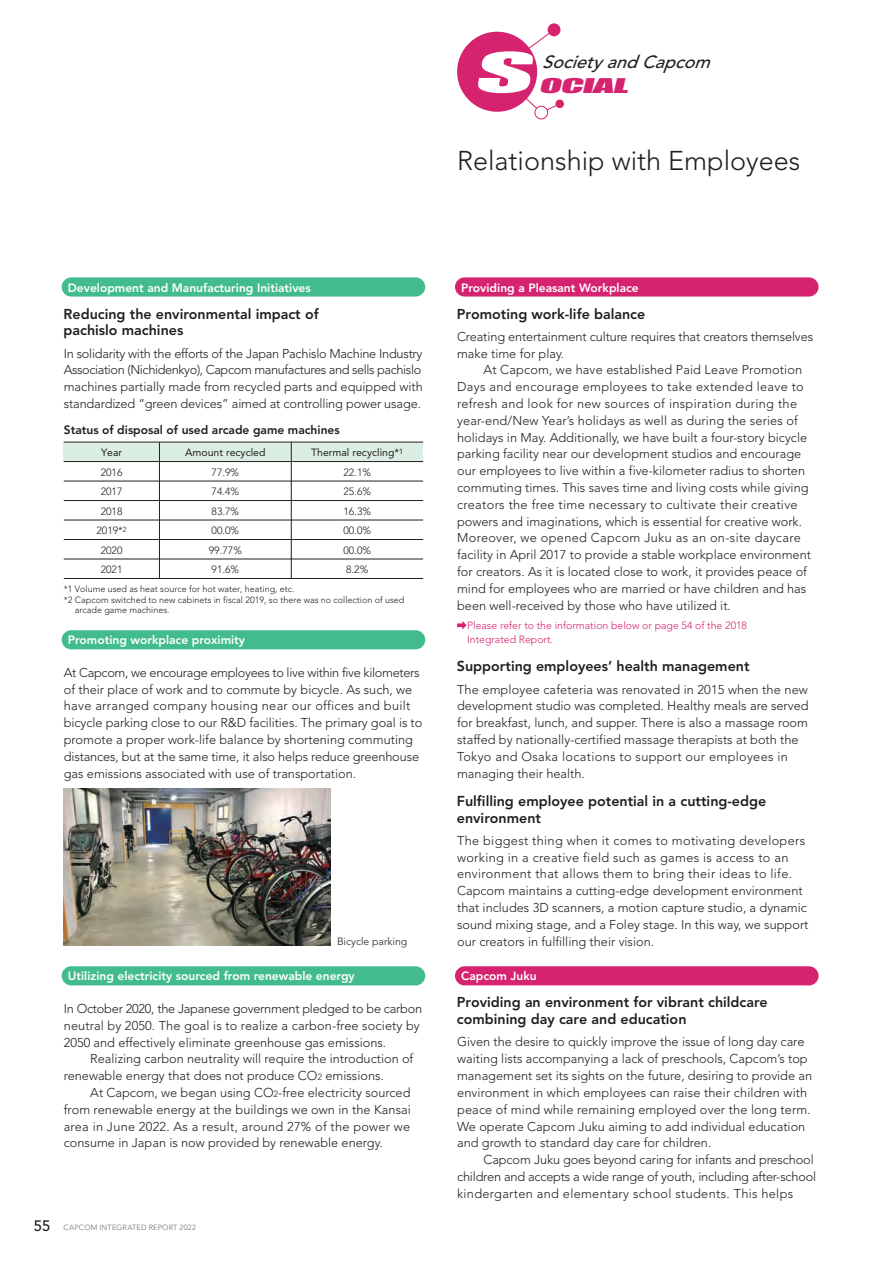
<style>
.page{position:relative;width:893px;height:1263px;background:#fff}
.page>*{position:absolute;margin:0;border:0;box-sizing:border-box;transform-origin:0 0}
.t1{font:italic 50.7px "Impact";color:#fff;scale:2.2 1}
.t2{font:300 27px "Avenir LT Std";color:#231f20}
.t3{font:italic 18.6px "Impact";color:#d52370;scale:2.2 1}
.t4{font:italic 500 17.55px "Avenir LT Std";color:#231f20}
.t5{font:800 14.25px/16.8px "Avenir LT Std";color:#231f20}
.t6{font:300 12.75px/16.8px "Avenir LT Std";color:#231f20}
.t7{font:800 12px "Avenir LT Std";color:#fff}
.t8{font:800 12px "Avenir LT Std";color:#231f20}
.t9{font:300 10.5px/19.5px "Avenir LT Std";color:#231f20;text-align:center}
.t10{font:300 10.5px/13.5px "Avenir LT Std";color:#d52370}
.t11{font:10.5px "Avenir LT Std";color:#231f20}
.t12{font:300 9px "Avenir LT Std";color:#231f20}
.t13{font:300 7.5px "Avenir LT Std";letter-spacing:.025em;color:#6c6d70}
.s1{font-weight:400}
.s2{font-size:8.85px}
.s3{font-weight:500;font-size:15px;color:#231f20}
</style>
<div class="page">
<div style="left:455px;top:277px;width:363px;height:20px;background:#d52370;border-radius:10px"></div>
<svg style="left:457px;top:621px;width:10px;height:8px"></svg>
<div style="left:455px;top:966px;width:363px;height:19px;background:#d52370;border-radius:10px"></div>
<div style="left:64px;top:442px;width:359px;height:19px;background:#dbeee3"></div>
<hr style="left:64px;top:442px;width:359px;height:1px;background:#231f20">
<hr style="left:64px;top:461px;width:359px;height:1px;background:#231f20">
<hr style="left:64px;top:481px;width:359px;height:1px;background:#231f20">
<hr style="left:64px;top:500px;width:359px;height:1px;background:#231f20">
<hr style="left:64px;top:539px;width:359px;height:1px;background:#231f20">
<hr style="left:64px;top:559px;width:359px;height:1px;background:#231f20">
<hr style="left:64px;top:520px;width:359px;height:1px;background:#231f20">
<hr style="left:64px;top:578px;width:359px;height:1px;background:#231f20">
<hr style="left:159px;top:442px;width:1px;height:136px;background:#231f20">
<hr style="left:291px;top:442px;width:1px;height:136px;background:#231f20">
<div style="left:62px;top:277px;width:363px;height:20px;background:#42bc8d;border-radius:10px"></div>
<div style="left:457px;top:32px;width:80px;height:80px;background:#d52370;border-radius:50%"></div>
<svg style="left:496px;top:29px;width:65px;height:85px"></svg>
<div style="left:548px;top:23px;width:12px;height:13px;background:#d52370;border-radius:50%"></div>
<div style="left:535px;top:106px;width:13px;height:13px;background:#fff;border-radius:50%"></div>
<div style="left:535px;top:106px;width:13px;height:13px;border:1px solid #d52370;border-radius:50%"></div>
<div style="left:555px;top:100px;width:9px;height:8px;background:#d52370;border-radius:50%"></div>
<img style="left:64px;top:788px;width:267px;height:158px">
<div style="left:62px;top:630px;width:363px;height:19px;background:#42bc8d;border-radius:10px"></div>
<div style="left:62px;top:966px;width:363px;height:19px;background:#42bc8d;border-radius:10px"></div>
<h1 class="t1" style="left:472px;top:33px;width:36px">S</h1>
<h3 class="t4" style="left:542px;top:52px;width:173px">Society and Capcom</h3>
<h3 class="t3" style="left:538px;top:71px;width:45px">OCIAL</h3>
<h2 class="t2" style="left:457px;top:145px;width:345px">Relationship with Employees</h2>
<p class="t7" style="left:68px;top:280px;width:244px">Development and Manufacturing Initiatives</p>
<p class="t5" style="left:64px;top:305px;width:257px">Reducing the environmental impact of pachislo machines</p>
<p class="t6" style="left:64px;top:345px;width:360px;text-align:justify">In solidarity with the efforts of the Japan Pachislo Machine Industry Association (Nichidenkyo), Capcom manufactures and sells pachislo machines partially made from recycled parts and equipped with standardized “green devices” aimed at controlling power usage.</p>
<p class="t8" style="left:64px;top:422px;width:277px">Status of disposal of used arcade game machines</p>
<p class="t11" style="left:101px;top:446px;width:23px">Year</p>
<p class="t9" style="left:96px;top:462px;width:32px">2016<br>2017<br>2018<br>2019*<sup>2<br></sup>2020<br>2021</p>
<p class="t11" style="left:185px;top:446px;width:82px">Amount recycled</p>
<p class="t9" style="left:209px;top:462px;width:35px;text-align:left">77.9%<br>74.4%<br>83.7%<br>00.0%<br>99.77%<br>91.6%</p>
<p class="t9" style="left:311px;top:443px;width:93px"><span class="s1">Thermal recycling*</span><sup>1<br></sup>22.1%<br>25.6%<br>16.3%<br>00.0%<br>00.0%<br>8.2%</p>
<p class="t12" style="left:64px;top:584px;width:232px">*1 Volume used as heat source for hot water, heating, etc.</p>
<p class="t12" style="left:64px;top:594px;width:342px">*2 Capcom switched to new cabinets in fiscal 2019, so there was no collection of used</p>
<p class="t12" style="left:75px;top:605px;width:96px">arcade game machines.</p>
<p class="t7" style="left:68px;top:633px;width:179px">Promoting workplace proximity</p>
<p class="t6" style="left:64px;top:664px;width:360px">At Capcom, we encourage employees to live within five kilometers of their place of work and to commute by bicycle. As such, we have arranged company housing near our offices and built bicycle parking close to our R&amp;D facilities. The primary goal is to promote a proper work-life balance by shortening commuting distances, but at the same time, it also helps reduce greenhouse gas emissions associated with use of transportation.</p>
<p class="t9" style="left:337px;top:932px;width:72px">Bicycle parking</p>
<p class="t7" style="left:68px;top:969px;width:288px">Utilizing electricity sourced from renewable energy</p>
<p class="t6" style="left:64px;top:1000px;width:360px">In October 2020, the Japanese government pledged to be carbon neutral by 2050. The goal is to realize a carbon-free society by<br>2050 and effectively eliminate greenhouse gas emissions.</p>
<p class="t6" style="left:64px;top:1050px;width:351px;text-indent:27px">Realizing carbon neutrality will require the introduction of renewable energy that does not produce CO<span class="s2">2</span> emissions.</p>
<p class="t6" style="left:64px;top:1084px;width:349px;text-align:justify;text-indent:27px">At Capcom, we began using CO<span class="s2">2</span>-free electricity sourced from renewable energy at the buildings we own in the Kansai area in June 2022. As a result, around 27% of the power we consume in Japan is now provided by renewable energy.</p>
<p class="t13" style="left:34px;top:1223px;width:163px"><span class="s3">55</span> CAPCOM INTEGRATED REPORT 2022</p>
<p class="t7" style="left:461px;top:280px;width:179px">Providing a Pleasant Workplace</p>
<p class="t5" style="left:457px;top:305px;width:190px">Promoting work-life balance</p>
<p class="t6" style="left:457px;top:328px;width:357px">Creating entertainment culture requires that creators themselves make time for play.</p>
<p class="t6" style="left:457px;top:362px;width:355px;text-indent:27px">At Capcom, we have established Paid Leave Promotion Days and encourage employees to take extended leave to refresh and look for new sources of inspiration during the year-end/New Year’s holidays as well as during the series of holidays in May. Additionally, we have built a four-story bicycle parking facility near our development studios and encourage our employees to live within a five-kilometer radius to shorten commuting times. This saves time and living costs while giving creators the free time necessary to cultivate their creative powers and imaginations, which is essential for creative work.<br>Moreover, we opened Capcom Juku as an on-site daycare facility in April 2017 to provide a stable workplace environment for creators. As it is located close to work, it provides peace of mind for employees who are married or have children and has been well-received by those who have utilized it.</p>
<p class="t10" style="left:467px;top:619px;width:281px">Please refer to the information below or page 54 of the 2018<br>Integrated Report.</p>
<p class="t6" style="left:457px;top:681px;width:353px">The employee cafeteria was renovated in 2015 when the new development studio was completed. Healthy meals are served for breakfast, lunch, and supper. There is also a massage room staffed by nationally-certified massage therapists at both the Tokyo and Osaka locations to support our employees in managing their health.</p>
<p class="t5" style="left:457px;top:658px;width:294px">Supporting employees’ health management</p>
<p class="t5" style="left:457px;top:792px;width:311px">Fulfilling employee potential in a cutting-edge environment</p>
<p class="t6" style="left:457px;top:832px;width:353px">The biggest thing when it comes to motivating developers working in a creative field such as games is access to an environment that allows them to bring their ideas to life.<br>Capcom maintains a cutting-edge development environment that includes 3D scanners, a motion capture studio, a dynamic sound mixing stage, and a Foley stage. In this way, we support our creators in fulfilling their vision.</p>
<p class="t7" style="left:461px;top:969px;width:77px">Capcom Juku</p>
<p class="t5" style="left:457px;top:994px;width:312px">Providing an environment for vibrant childcare combining day care and education</p>
<p class="t6" style="left:457px;top:1034px;width:357px">Given the desire to quickly improve the issue of long day care waiting lists accompanying a lack of preschools, Capcom’s top management set its sights on the future, desiring to provide an environment in which employees can raise their children with peace of mind while remaining employed over the long term.<br>We operate Capcom Juku aiming to add individual education and growth to standard day care for children.</p>
<p class="t6" style="left:457px;top:1151px;width:361px;text-indent:27px">Capcom Juku goes beyond caring for infants and preschool children and accepts a wide range of youth, including after-school kindergarten and elementary school students. This helps</p>
</div>
